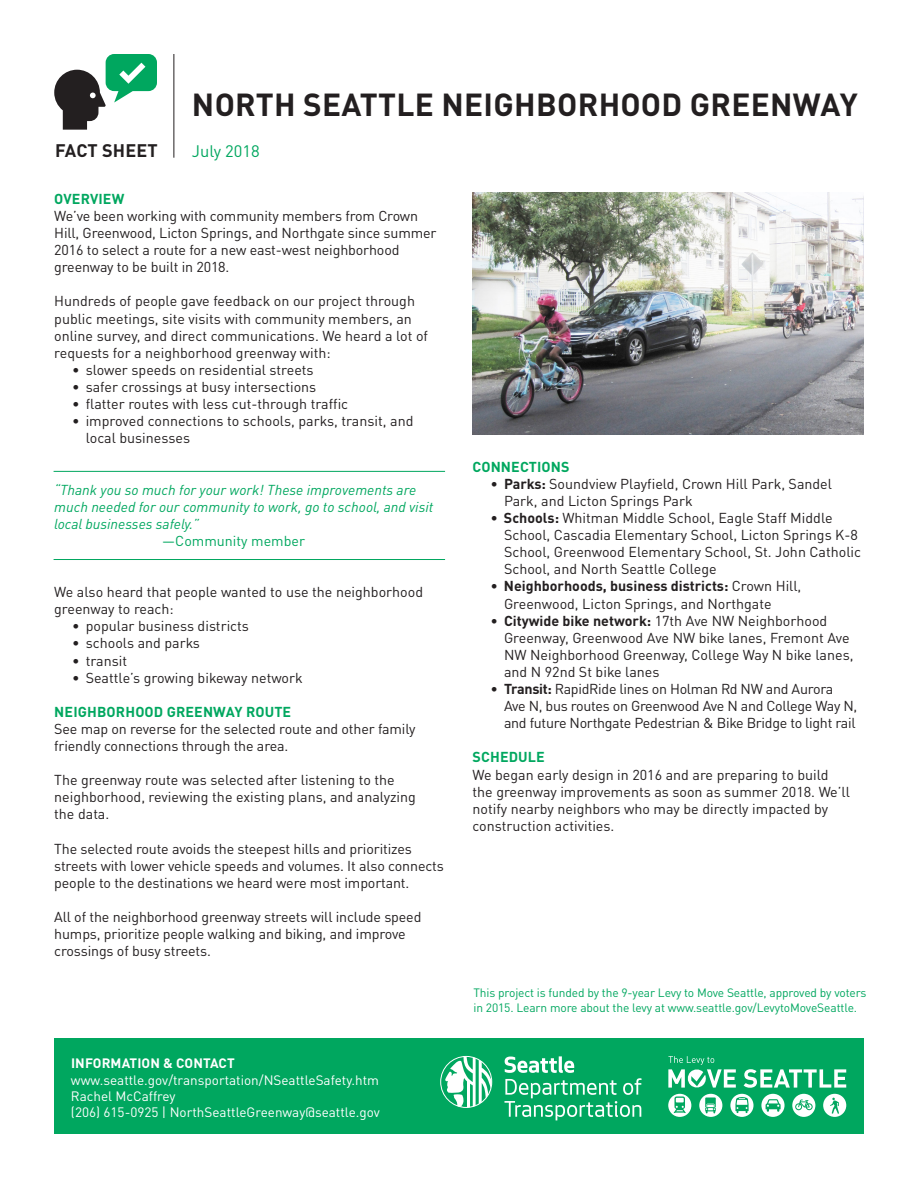
<style>
.page{position:relative;width:918px;height:1188px;background:#fff}
.page>*{position:absolute;margin:0;border:0;box-sizing:border-box;transform-origin:0 0}
.t1{font:700 31.5px "DIN Pro";letter-spacing:.01em;color:#231f20}
.t2{font:700 18px "DIN Pro";letter-spacing:.01em;color:#231f20}
.t3{font:16.5px "DIN Pro";color:#00a75f}
.t4{font:14.25px/17.1px "DIN Pro";color:#231f20}
.t5{font:14.25px/17.1px "DIN Pro";letter-spacing:-.02em;color:#231f20}
.t6{font:italic 14.25px/17.1px "DIN Pro";color:#00a75f}
.t7{font:700 14.25px "DIN Pro";letter-spacing:.01em;color:#00a75f}
.t8{font:14.25px "DIN Pro";color:#00a75f}
.t9{font:13.5px "DIN Pro";color:#fff}
.t10{font:700 13.5px "DIN Pro";letter-spacing:.01em;color:#fff}
.t11{font:12px/14.4px "DIN Pro";letter-spacing:-.01em;color:#00a75f}
.s1{font-weight:700}
</style>
<div class="page">
<div style="left:54px;top:1039px;width:810px;height:95px;background:#00a75f"></div>
<svg style="left:54px;top:54px;width:103px;height:76px"></svg>
<hr style="left:174px;top:54px;width:1px;height:104px;background:#231f20">
<svg style="left:744px;top:1069px;width:102px;height:19px"></svg>
<svg style="left:668px;top:1094px;width:23px;height:23px"></svg>
<svg style="left:730px;top:1094px;width:24px;height:23px"></svg>
<svg style="left:761px;top:1094px;width:24px;height:23px"></svg>
<svg style="left:792px;top:1094px;width:23px;height:23px"></svg>
<svg style="left:823px;top:1094px;width:23px;height:23px"></svg>
<svg style="left:699px;top:1094px;width:23px;height:23px"></svg>
<svg style="left:668px;top:1056px;width:68px;height:32px"></svg>
<svg style="left:504px;top:1056px;width:138px;height:64px"></svg>
<svg style="left:445px;top:1056px;width:47px;height:51px"></svg>
<hr style="left:54px;top:471px;width:391px;height:1px;background:#00a75f">
<hr style="left:54px;top:559px;width:391px;height:1px;background:#00a75f">
<img style="left:472px;top:193px;width:392px;height:241px">
<p class="t1" style="left:192px;top:78px;width:667px">NORTH SEATTLE NEIGHBORHOOD GREENWAY</p>
<p class="t2" style="left:55px;top:136px;width:104px">FACT SHEET</p>
<p class="t3" style="left:192px;top:138px;width:69px">July 2018</p>
<p class="t7" style="left:54px;top:187px;width:72px">OVERVIEW</p>
<p class="t4" style="left:54px;top:206px;width:384px">We’ve been working with community members from Crown Hill, Greenwood, Licton Springs, and Northgate since summer 2016 to select a route for a new east-west neighborhood greenway to be built in 2018.</p>
<p class="t4" style="left:54px;top:291px;width:375px">Hundreds of people gave feedback on our project through public meetings, site visits with community members, an online survey, and direct communications. We heard a lot of requests for a neighborhood greenway with:</p>
<p class="t4" style="left:72px;top:360px;width:243px">• slower speeds on residential streets</p>
<p class="t4" style="left:72px;top:377px;width:246px">• safer crossings at busy intersections</p>
<p class="t4" style="left:72px;top:394px;width:278px">• flatter routes with less cut-through traffic</p>
<p class="t4" style="left:86px;top:411px;width:329px;text-indent:-14px">• improved connections to schools, parks, transit, and local businesses</p>
<p class="t6" style="left:54px;top:479px;width:381px">“Thank you so much for your work! These improvements are much needed for our community to work, go to school, and visit local businesses safely.”</p>
<p class="t8" style="left:162px;top:529px;width:144px">—Community member</p>
<p class="t4" style="left:54px;top:582px;width:370px">We also heard that people wanted to use the neighborhood greenway to reach:</p>
<p class="t4" style="left:72px;top:616px;width:178px">• popular business districts</p>
<p class="t4" style="left:72px;top:633px;width:129px">• schools and parks</p>
<p class="t4" style="left:72px;top:650px;width:56px">• transit</p>
<p class="t4" style="left:72px;top:668px;width:232px">• Seattle’s growing bikeway network</p>
<p class="t7" style="left:54px;top:700px;width:238px">NEIGHBORHOOD GREENWAY ROUTE</p>
<p class="t4" style="left:54px;top:719px;width:363px">See map on reverse for the selected route and other family friendly connections through the area.</p>
<p class="t4" style="left:54px;top:770px;width:363px">The greenway route was selected after listening to the neighborhood, reviewing the existing plans, and analyzing the data.</p>
<p class="t4" style="left:54px;top:839px;width:391px">The selected route avoids the steepest hills and prioritizes streets with lower vehicle speeds and volumes. It also connects people to the destinations we heard were most important.</p>
<p class="t4" style="left:54px;top:907px;width:369px">All of the neighborhood greenway streets will include speed humps, prioritize people walking and biking, and improve crossings of busy streets.</p>
<p class="t10" style="left:71px;top:1052px;width:165px">INFORMATION &amp; CONTACT</p>
<p class="t9" style="left:71px;top:1069px;width:310px">www.seattle.gov/transportation/NSeattleSafety.htm</p>
<p class="t9" style="left:71px;top:1085px;width:106px">Rachel McCaffrey</p>
<p class="t9" style="left:71px;top:1101px;width:310px">(206) 615-0925 | NorthSeattleGreenway@seattle.gov</p>
<p class="t7" style="left:473px;top:455px;width:99px">CONNECTIONS</p>
<p class="t4" style="left:504px;top:474px;width:330px;text-indent:-14px">• <span class="s1">Parks:</span> Soundview Playfield, Crown Hill Park, Sandel<br>Park, and Licton Springs Park</p>
<p class="t4" style="left:504px;top:508px;width:359px;text-indent:-14px">• <span class="s1">Schools:</span> Whitman Middle School, Eagle Staff Middle School, Cascadia Elementary School, Licton Springs K-8<br>School, Greenwood Elementary School, St. John Catholic School, and North Seattle College</p>
<p class="t4" style="left:504px;top:576px;width:299px;text-indent:-14px">• <span class="s1">Neighborhoods, business districts:</span> Crown Hill,<br>Greenwood, Licton Springs, and Northgate</p>
<p class="t4" style="left:504px;top:611px;width:351px;text-indent:-14px">• <span class="s1">Citywide bike network:</span> 17th Ave NW Neighborhood Greenway, Greenwood Ave NW bike lanes, Fremont Ave NW Neighborhood Greenway, College Way N bike lanes, and N 92nd St bike lanes</p>
<p class="t5" style="left:504px;top:679px;width:355px;text-indent:-14px">• <span class="s1">Transit:</span> RapidRide lines on Holman Rd NW and Aurora<br>Ave N, bus routes on Greenwood Ave N and College Way N, and future Northgate Pedestrian &amp; Bike Bridge to light rail</p>
<p class="t7" style="left:473px;top:745px;width:74px">SCHEDULE</p>
<p class="t4" style="left:472px;top:764px;width:379px">We began early design in 2016 and are preparing to build the greenway improvements as soon as summer 2018. We’ll notify nearby neighbors who may be directly impacted by construction activities.</p>
<p class="t11" style="left:473px;top:985px;width:395px">This project is funded by the 9-year Levy to Move Seattle, approved by voters in 2015. Learn more about the levy at www.seattle.gov/LevytoMoveSeattle.</p>
</div>
